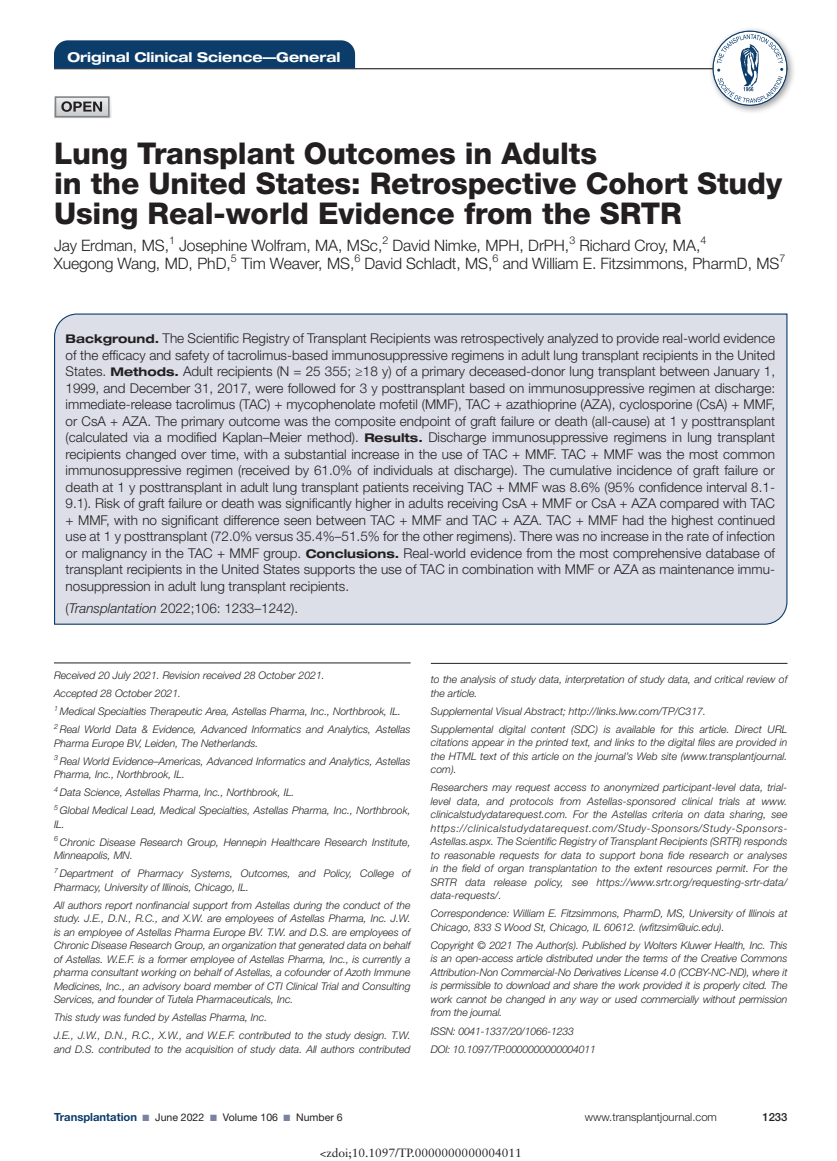
<style>
.page{position:relative;width:837px;height:1161px;background:#fff}
.page>*{position:absolute;margin:0;border:0;box-sizing:border-box;transform-origin:0 0}
.t1{font:800 30px/30px "Helvetica Neue LT Std";letter-spacing:-.005em;color:#231f20}
.t2{font:300 15.75px "Helvetica Neue LT Std";letter-spacing:-.01em;color:#231f20}
.t3{font:300 13.5px/16.5px "Helvetica Neue LT Std";color:#231f20;text-align:justify}
.t4{font:700 expanded 13.5px "Helvetica Neue LT Std";color:#fff}
.t5{font:12px "Sabon LT Std";color:#231f20}
.t6{font:300 11.25px "Helvetica Neue LT Std";color:#231f20}
.t7{font:500 11.25px "Helvetica Neue LT Std";color:#231f20}
.t8{font:300 10.65px "Helvetica Neue LT Std";color:#231f20}
.t9{font:italic 300 10.5px/13.5px "Helvetica Neue LT Std";color:#231f20}
.t10{font:italic 300 10.5px/18px "Helvetica Neue LT Std";letter-spacing:-.02em;color:#231f20}
.t11{font:10.5px "Helvetica Neue LT Std";color:#231f20}
.s1{font-weight:700;font-stretch:expanded;font-size:12px}
.s2{font-style:italic}
.s3{font-weight:700;font-size:11.25px;color:#0c3c6a}
.s4{color:#7a82a1}
</style>
<div class="page">
<hr style="left:54px;top:68px;width:734px;height:1px;background:#231f20">
<hr style="left:54px;top:663px;width:357px;height:1px;background:#231f20">
<div style="left:54px;top:40px;width:301px;height:28px;background:#0c3c6a"></div>
<div style="left:54px;top:313px;width:734px;height:312px;background:#dcdfe8"></div>
<img style="left:54px;top:96px;width:57px;height:22px">
<div style="left:55px;top:96px;width:55px;height:21px;border:2px solid #808285"></div>
<svg style="left:61px;top:101px;width:41px;height:11px"></svg>
<hr style="left:431px;top:663px;width:357px;height:1px;background:#231f20">
<div style="left:708px;top:26px;width:88px;height:89px;background:#231f20;opacity:.45"></div>
<svg style="left:713px;top:31px;width:74px;height:74px"></svg>
<svg style="left:717px;top:34px;width:66px;height:69px"></svg>
<div style="left:713px;top:31px;width:74px;height:75px;border:1px solid #0c3c6a;border-radius:50%"></div>
<p class="t4" style="left:68px;top:48px;width:274px">Original Clinical Science—General</p>
<h1 class="t1" style="left:54px;top:138px;width:730px">Lung Transplant Outcomes in Adults<br>in the United States: Retrospective Cohort Study<br>Using Real-world Evidence from the SRTR</h1>
<h2 class="t2" style="left:54px;top:236px;width:117px">Jay Erdman, MS,</h2>
<p class="t8" style="left:169px;top:233px;width:7px">1</p>
<h2 class="t2" style="left:179px;top:236px;width:205px">Josephine Wolfram, MA, MSc,</h2>
<p class="t8" style="left:382px;top:233px;width:7px">2</p>
<h2 class="t2" style="left:393px;top:236px;width:178px">David Nimke, MPH, DrPH,</h2>
<p class="t8" style="left:569px;top:233px;width:7px">3</p>
<h2 class="t2" style="left:579px;top:236px;width:122px">Richard Croy, MA,</h2>
<p class="t8" style="left:700px;top:233px;width:7px">4</p>
<h2 class="t2" style="left:54px;top:254px;width:178px">Xuegong Wang, MD, PhD,</h2>
<p class="t8" style="left:231px;top:251px;width:7px">5</p>
<h2 class="t2" style="left:241px;top:254px;width:115px">Tim Weaver, MS,</h2>
<p class="t8" style="left:354px;top:251px;width:7px">6</p>
<h2 class="t2" style="left:365px;top:254px;width:130px">David Schladt, MS,</h2>
<p class="t8" style="left:493px;top:251px;width:7px">6</p>
<h2 class="t2" style="left:503px;top:254px;width:278px">and William E. Fitzsimmons, PharmD, MS</h2>
<p class="t8" style="left:780px;top:251px;width:7px">7</p>
<p class="t3" style="left:66px;top:330px;width:711px"><span class="s1">Background.</span> The Scientific Registry of Transplant Recipients was retrospectively analyzed to provide real-world evidence of the efficacy and safety of tacrolimus-based immunosuppressive regimens in adult lung transplant recipients in the United States. <span class="s1">Methods.</span> Adult recipients (N = 25 355; ≥18 y) of a primary deceased-donor lung transplant between January 1, 1999, and December 31, 2017, were followed for 3 y posttransplant based on immunosuppressive regimen at discharge: immediate-release tacrolimus (TAC) + mycophenolate mofetil (MMF), TAC + azathioprine (AZA), cyclosporine (CsA) + MMF, or CsA + AZA. The primary outcome was the composite endpoint of graft failure or death (all-cause) at 1 y posttransplant (calculated via a modified Kaplan–Meier method). <span class="s1">Results.</span> Discharge immunosuppressive regimens in lung transplant recipients changed over time, with a substantial increase in the use of TAC + MMF. TAC + MMF was the most common immunosuppressive regimen (received by 61.0% of individuals at discharge). The cumulative incidence of graft failure or death at 1 y posttransplant in adult lung transplant patients receiving TAC + MMF was 8.6% (95% confidence interval 8.1- 9.1). Risk of graft failure or death was significantly higher in adults receiving CsA + MMF or CsA + AZA compared with TAC + MMF, with no significant difference seen between TAC + MMF and TAC + AZA. TAC + MMF had the highest continued use at 1 y posttransplant (72.0% versus 35.4%–51.5% for the other regimens). There was no increase in the rate of infection or malignancy in the TAC + MMF group. <span class="s1">Conclusions.</span> Real-world evidence from the most comprehensive database of transplant recipients in the United States supports the use of TAC in combination with MMF or AZA as maintenance immu&shy;nosuppression in adult lung transplant recipients.</p>
<p class="t3" style="left:66px;top:600px;width:234px">(<span class="s2">Transplantation</span> 2022;106: 1233–1242).</p>
<p class="t9" style="left:54px;top:667px;width:358px;line-height:18px">Received 20 July 2021. Revision received 28 October 2021.<br>Accepted 28 October 2021.<br><sup>1</sup> Medical Specialties Therapeutic Area, Astellas Pharma, Inc., Northbrook, IL.<br><sup>2</sup> Real World Data &amp; Evidence, Advanced Informatics and Analytics, Astellas</p>
<p class="t9" style="left:54px;top:734px;width:358px;line-height:18px">Pharma Europe BV, Leiden, The Netherlands.<br><sup>3</sup> Real World Evidence–Americas, Advanced Informatics and Analytics, Astellas</p>
<p class="t9" style="left:54px;top:766px;width:358px;line-height:18px">Pharma, Inc., Northbrook, IL.<br><sup>4</sup> Data Science, Astellas Pharma, Inc., Northbrook, IL.<br><sup>5</sup> Global Medical Lead, Medical Specialties, Astellas Pharma, Inc., Northbrook,</p>
<p class="t9" style="left:54px;top:815px;width:358px;line-height:18px">IL.<br><sup>6</sup> Chronic Disease Research Group, Hennepin Healthcare Research Institute,</p>
<p class="t9" style="left:54px;top:847px;width:358px;line-height:18px">Minneapolis, MN.<br><sup>7</sup> Department of Pharmacy Systems, Outcomes, and Policy, College of</p>
<p class="t9" style="left:54px;top:878px;width:358px;line-height:18px">Pharmacy, University of Illinois, Chicago, IL.<br>All authors report nonfinancial support from Astellas during the conduct of the</p>
<p class="t9" style="left:54px;top:912px;width:358px;text-align:justify">study. J.E., D.N., R.C., and X.W. are employees of Astellas Pharma, Inc. J.W. is an employee of Astellas Pharma Europe BV. T.W. and D.S. are employees of Chronic Disease Research Group, an organization that generated data on behalf of Astellas. W.E.F. is a former employee of Astellas Pharma, Inc., is currently a pharma consultant working on behalf of Astellas, a cofounder of Azoth Immune Medicines, Inc., an advisory board member of CTI Clinical Trial and Consulting Services, and founder of Tutela Pharmaceuticals, Inc.</p>
<p class="t9" style="left:54px;top:1009px;width:358px;line-height:18px">This study was funded by Astellas Pharma, Inc.<br>J.E., J.W., D.N., R.C., X.W., and W.E.F. contributed to the study design. T.W.</p>
<p class="t9" style="left:54px;top:1042px;width:358px">and D.S. contributed to the acquisition of study data. All authors contributed</p>
<p class="t9" style="left:431px;top:673px;width:358px">to the analysis of study data, interpretation of study data, and critical review of the article.</p>
<p class="t9" style="left:431px;top:702px;width:358px;line-height:18px">Supplemental Visual Abstract; http://links.lww.com/TP/C317.<br>Supplemental digital content (SDC) is available for this article. Direct URL</p>
<p class="t9" style="left:431px;top:736px;width:358px;text-align:justify">citations appear in the printed text, and links to the digital files are provided in the HTML text of this article on the journal’s Web site (www.transplantjournal. com).</p>
<p class="t9" style="left:431px;top:781px;width:358px;text-align:justify">Researchers may request access to anonymized participant-level data, trial&shy;level data, and protocols from Astellas-sponsored clinical trials at www. clinicalstudydatarequest.com. For the Astellas criteria on data sharing, see https://clinicalstudydatarequest.com/Study-Sponsors/Study-Sponsors-Astellas.aspx. The Scientific Registry of Transplant Recipients (SRTR) responds to reasonable requests for data to support bona fide research or analyses in the field of organ transplantation to the extent resources permit. For the SRTR data release policy, see https://www.srtr.org/requesting-srtr-data/ data-requests/.</p>
<p class="t9" style="left:431px;top:907px;width:358px">Correspondence: William E. Fitzsimmons, PharmD, MS, University of Illinois at<br>Chicago, 833 S Wood St, Chicago, IL 60612. (wfitzsim@uic.edu).</p>
<p class="t9" style="left:431px;top:938px;width:358px;text-align:justify">Copyright © 2021 The Author(s). Published by Wolters Kluwer Health, Inc. This is an open-access article distributed under the terms of the Creative Commons Attribution-Non Commercial-No Derivatives License 4.0 (CCBY-NC-ND), where it is permissible to download and share the work provided it is properly cited. The work cannot be changed in any way or used commercially without permission from the journal.</p>
<p class="t10" style="left:431px;top:1022px;width:167px">ISSN: 0041-1337/20/1066-1233<br>DOI: 10.1097/TP.0000000000004011</p>
<p class="t11" style="left:54px;top:1111px;width:290px"><span class="s3">Transplantation</span> <span class="s4">■</span> June 2022 <span class="s4">■</span> Volume 106 <span class="s4">■</span> Number 6</p>
<p class="t6" style="left:585px;top:1110px;width:134px">www.transplantjournal.com</p>
<p class="t7" style="left:762px;top:1110px;width:27px">1233</p>
<p class="t5" style="left:320px;top:1146px;width:203px">&lt;zdoi;10.1097/TP.0000000000004011</p>
</div>
